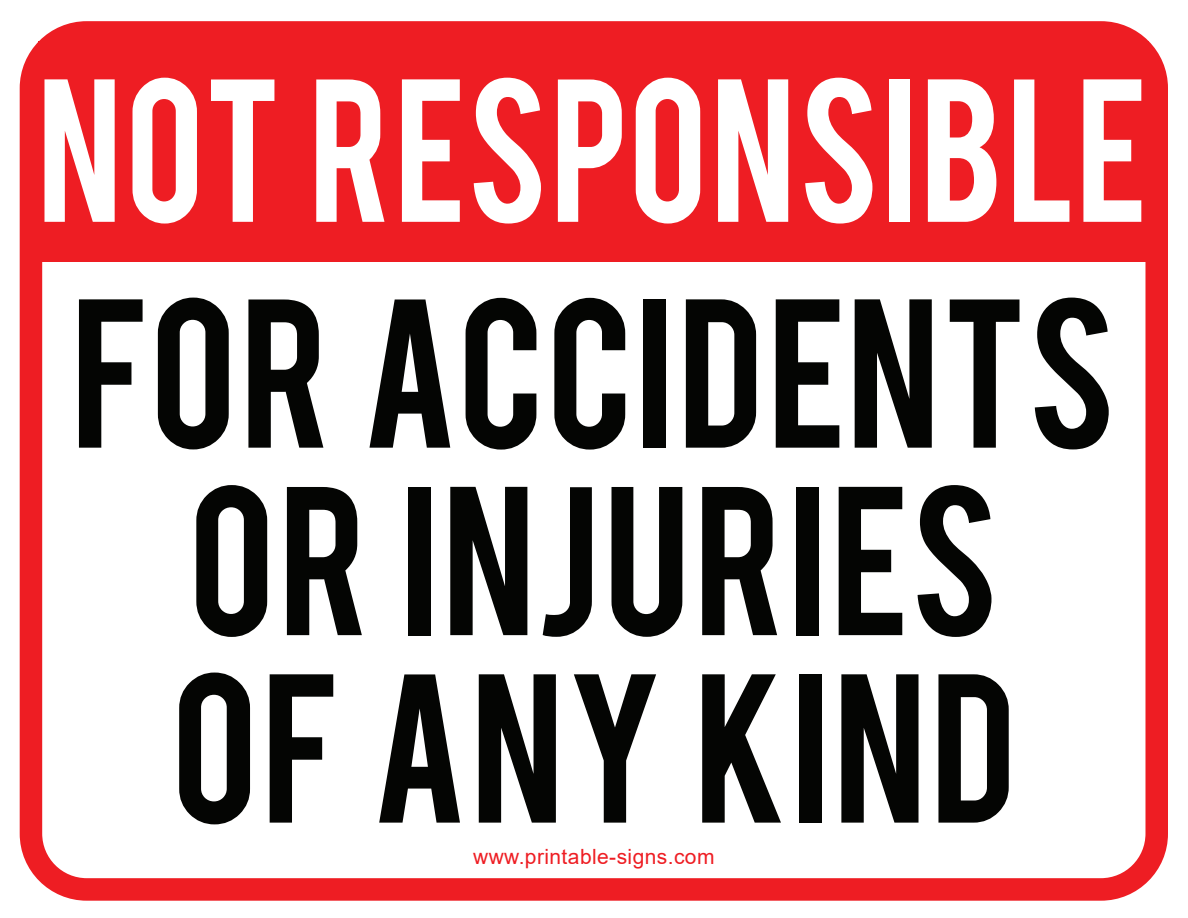
<style>
.page{position:relative;width:1188px;height:918px;background:#fff}
.page>*{position:absolute;margin:0;border:0;box-sizing:border-box;transform-origin:0 0}
.t1{font:166.5px/187.5px "Bebas";letter-spacing:.02em;color:#040503;text-align:center}
.t2{font:159.9px "Bebas";letter-spacing:.02em;color:#fff;scale:.95 1}
.t3{font:21px "Arial";letter-spacing:.02em;color:#ee1d23}
</style>
<div class="page">
<div style="left:20px;top:21px;width:1148px;height:880px;border:22px solid #ee1d23;border-radius:56px"></div>
<div style="left:39px;top:41px;width:1110px;height:221px;background:#ee1d23"></div>
<p class="t2" style="left:38px;top:34px;width:1171px">NOT RESPONSIBLE</p>
<p class="t1" style="left:71px;top:269px;width:1047px">FOR ACCIDENTS<br>OR INJURIES<br>OF ANY KIND</p>
<p class="t3" style="left:473px;top:842px;width:243px">www.printable-signs.com</p>
</div>
